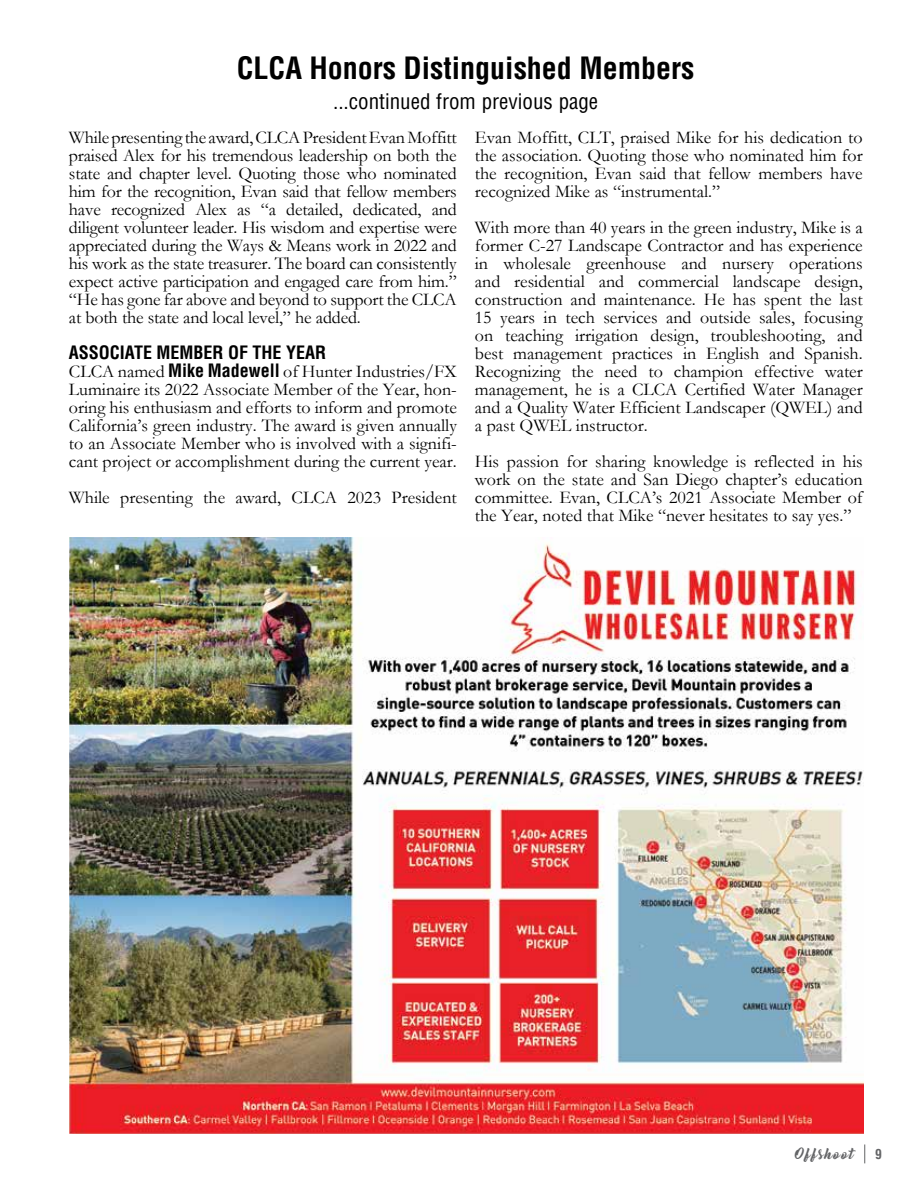
<style>
.page{position:relative;width:918px;height:1188px;background:#fff}
.page>*{position:absolute;margin:0;border:0;box-sizing:border-box;transform-origin:0 0}
.t1{font:700 condensed 30px "Helvetica";color:#000}
.t2{font:condensed 21px "Helvetica";color:#000}
.t3{font:18px/18px "Garamond";color:#000;text-align:justify}
.t4{font:700 condensed 18px "Helvetica";color:#000}
.t5{font:13.5px "Bernadette";letter-spacing:.095em;color:#636466}
.t6{font:700 condensed 13.5px "Helvetica";color:#636466}
.s1{font-family:"Helvetica";font-weight:700;font-stretch:condensed}
</style>
<div class="page">
<svg style="left:864px;top:1144px;width:1px;height:19px"></svg>
<img style="left:70px;top:538px;width:793px;height:595px">
<h1 class="t1" style="left:237px;top:50px;width:459px">CLCA Honors Distinguished Members</h1>
<p class="t2" style="left:333px;top:89px;width:267px">...continued from previous page</p>
<p class="t3" style="left:69px;top:128px;width:389px">While presenting the award, CLCA President Evan Moffitt praised Alex for his tremendous leadership on both the state and chapter level. Quoting those who nominated him for the recognition, Evan said that fellow members have recognized Alex as “a detailed, dedicated, and diligent volunteer leader. His wisdom and expertise were appreciated during the Ways &amp; Means work in 2022 and his work as the state treasurer. The board can consistently expect active participation and engaged care from him.” “He has gone far above and beyond to support the CLCA at both the state and local level,” he added.</p>
<p class="t4" style="left:69px;top:341px;width:259px">ASSOCIATE MEMBER OF THE YEAR</p>
<p class="t3" style="left:69px;top:362px;width:389px">CLCA named <span class="s1">Mike Madewell</span> of Hunter Industries/FX Luminaire its 2022 Associate Member of the Year, hon&shy;oring his enthusiasm and efforts to inform and promote California’s green industry. The award is given annually to an Associate Member who is involved with a signifi&shy;cant project or accomplishment during the current year.</p>
<p class="t3" style="left:69px;top:488px;width:389px">While presenting the award, CLCA 2023 President</p>
<p class="t3" style="left:475px;top:128px;width:389px">Evan Moffitt, CLT, praised Mike for his dedication to the association. Quoting those who nominated him for the recognition, Evan said that fellow members have recognized Mike as “instrumental.”</p>
<p class="t3" style="left:475px;top:218px;width:389px">With more than 40 years in the green industry, Mike is a former C-27 Landscape Contractor and has experience in wholesale greenhouse and nursery operations and residential and commercial landscape design, construction and maintenance. He has spent the last 15 years in tech services and outside sales, focusing on teaching irrigation design, troubleshooting, and best management practices in English and Spanish.<br>Recognizing the need to champion effective water management, he is a CLCA Certified Water Manager and a Quality Water Efficient Landscaper (QWEL) and a past QWEL instructor.</p>
<p class="t3" style="left:475px;top:452px;width:389px">His passion for sharing knowledge is reflected in his work on the state and San Diego chapter’s education committee. Evan, CLCA’s 2021 Associate Member of the Year, noted that Mike “never hesitates to say yes.”</p>
<p class="t5" style="left:795px;top:1143px;width:60px">Offshoot</p>
<p class="t6" style="left:875px;top:1146px;width:8px">9</p>
</div>
